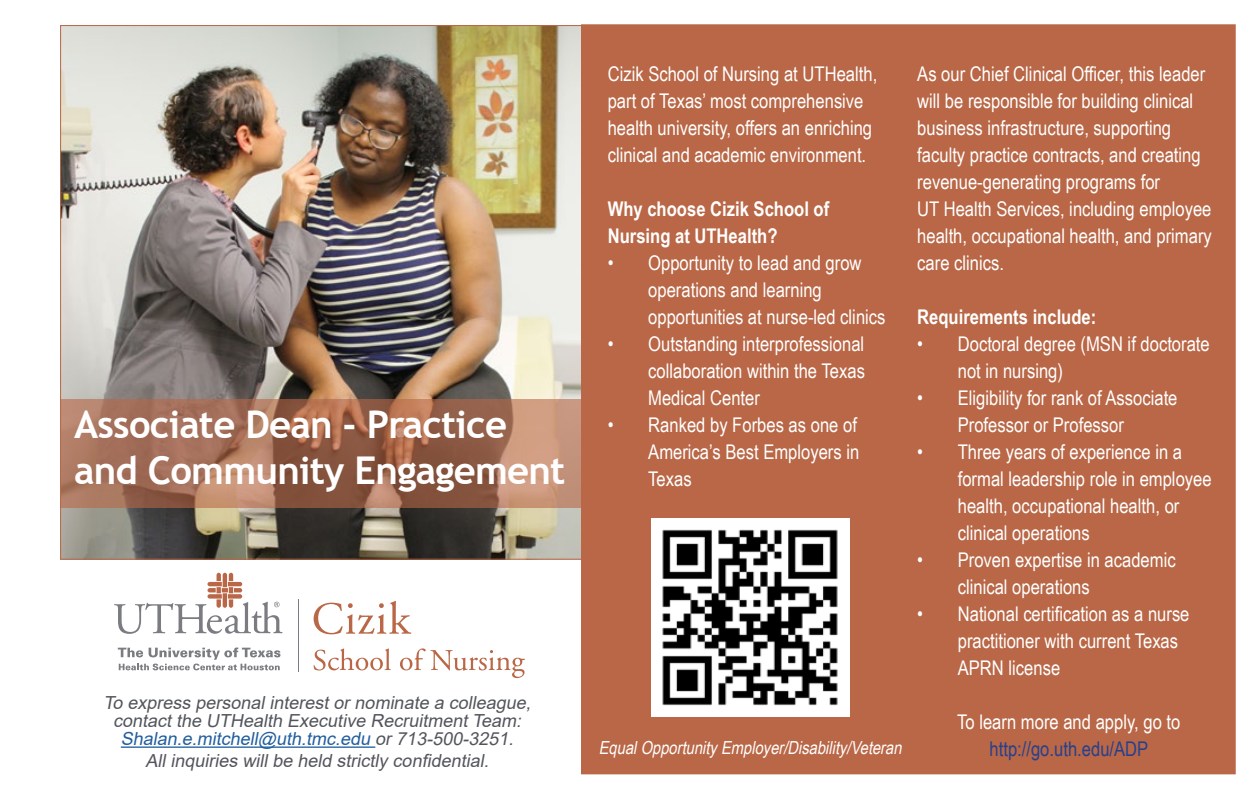
<style>
.page{position:relative;width:1256px;height:810px;background:#fff}
.page>*{position:absolute;margin:0;border:0;box-sizing:border-box;transform-origin:0 0}
.t1{font:700 38.25px/45.9px "Trebuchet MS";letter-spacing:-.02em;color:#fff}
.t2{font:20.25px/27px "Arial Narrow";color:#fff}
.t3{font:700 20.25px/27px "Arial Narrow";color:#fff}
.t4{font:20.25px "Arial Narrow";color:#25408f}
.t5{font:italic 18px/18px "Arial";color:#52555b;text-align:center}
.t6{font:italic 18px "Arial Narrow";color:#fff}
.s1{color:#215e9e}
</style>
<div class="page">
<img style="left:62px;top:27px;width:518px;height:530px">
<div style="left:581px;top:24px;width:654px;height:750px;background:#b96746"></div>
<svg style="left:61px;top:399px;width:522px;height:108px;background:#a47058"></svg>
<hr style="left:298px;top:599px;width:1px;height:72px;background:#7a7c81">
<svg style="left:118px;top:648px;width:162px;height:22px"></svg>
<svg style="left:114px;top:573px;width:168px;height:61px"></svg>
<svg style="left:313px;top:601px;width:98px;height:33px"></svg>
<svg style="left:313px;top:648px;width:78px;height:22px"></svg>
<svg style="left:400px;top:648px;width:125px;height:30px"></svg>
<img style="left:651px;top:519px;width:198px;height:198px">
<hr style="left:121px;top:747px;width:254px;height:1px;background:#215e9e">
<h1 class="t1" style="left:74px;top:402px;width:493px">Associate Dean - Practice and Community Engagement</h1>
<p class="t5" style="left:103px;top:694px;width:433px">To express personalinterestornominate a colleague, contactthe UTHealth Executive RecruitmentTeam:<br><span class="s1">Shalan.e.mitchell@uth.tmc.edu</span> or713-500-3251.</p>
<p class="t5" style="left:145px;top:751px;width:349px">Allinquiries willbe held strictly confidential.</p>
<p class="t2" style="left:608px;top:60px;width:271px">Cizik School of Nursing at UTHealth, part of Texas’ most comprehensive health university, offers an enriching clinical and academic environment.</p>
<p class="t3" style="left:608px;top:194px;width:223px">Why choose Cizik School of<br>Nursing at UTHealth?</p>
<p class="t2" style="left:648px;top:249px;width:239px;text-indent:-40px">• Opportunity to lead and grow operations and learning opportunities at nurse-led clinics</p>
<p class="t2" style="left:648px;top:330px;width:218px;text-align:justify;text-indent:-40px">• Outstanding interprofessional collaboration within the Texas Medical Center</p>
<p class="t2" style="left:648px;top:411px;width:213px;text-align:justify;text-indent:-40px">• Ranked by Forbes as one of America’s Best Employers in Texas</p>
<p class="t6" style="left:599px;top:734px;width:309px">EqualOpportunityEmployer/Disability/Veteran</p>
<p class="t2" style="left:917px;top:60px;width:296px">As our Chief Clinical Officer, this leader will be responsible for building clinical business infrastructure, supporting faculty practice contracts, and creating revenue-generating programs for<br>UT Health Services, including employee health, occupational health, and primary care clinics.</p>
<p class="t3" style="left:917px;top:302px;width:181px">Requirements include:</p>
<p class="t2" style="left:957px;top:329px;width:253px;text-indent:-40px">• Doctoral degree (MSN if doctorate not in nursing)</p>
<p class="t2" style="left:957px;top:383px;width:221px;text-indent:-40px">• Eligibility for rank of Associate<br>Professor or Professor</p>
<p class="t2" style="left:957px;top:437px;width:255px;text-indent:-40px">• Three years of experience in a formal leadership role in employee health, occupational health, or clinical operations</p>
<p class="t2" style="left:957px;top:545px;width:219px;text-indent:-40px">• Proven expertise in academic clinical operations</p>
<p class="t2" style="left:957px;top:599px;width:233px;text-indent:-40px">• National certification as a nurse practitioner with current Texas<br>APRN license</p>
<p class="t2" style="left:957px;top:707px;width:225px">To learn more and apply, go to</p>
<p class="t4" style="left:989px;top:734px;width:160px">http://go.uth.edu/ADP</p>
</div>
